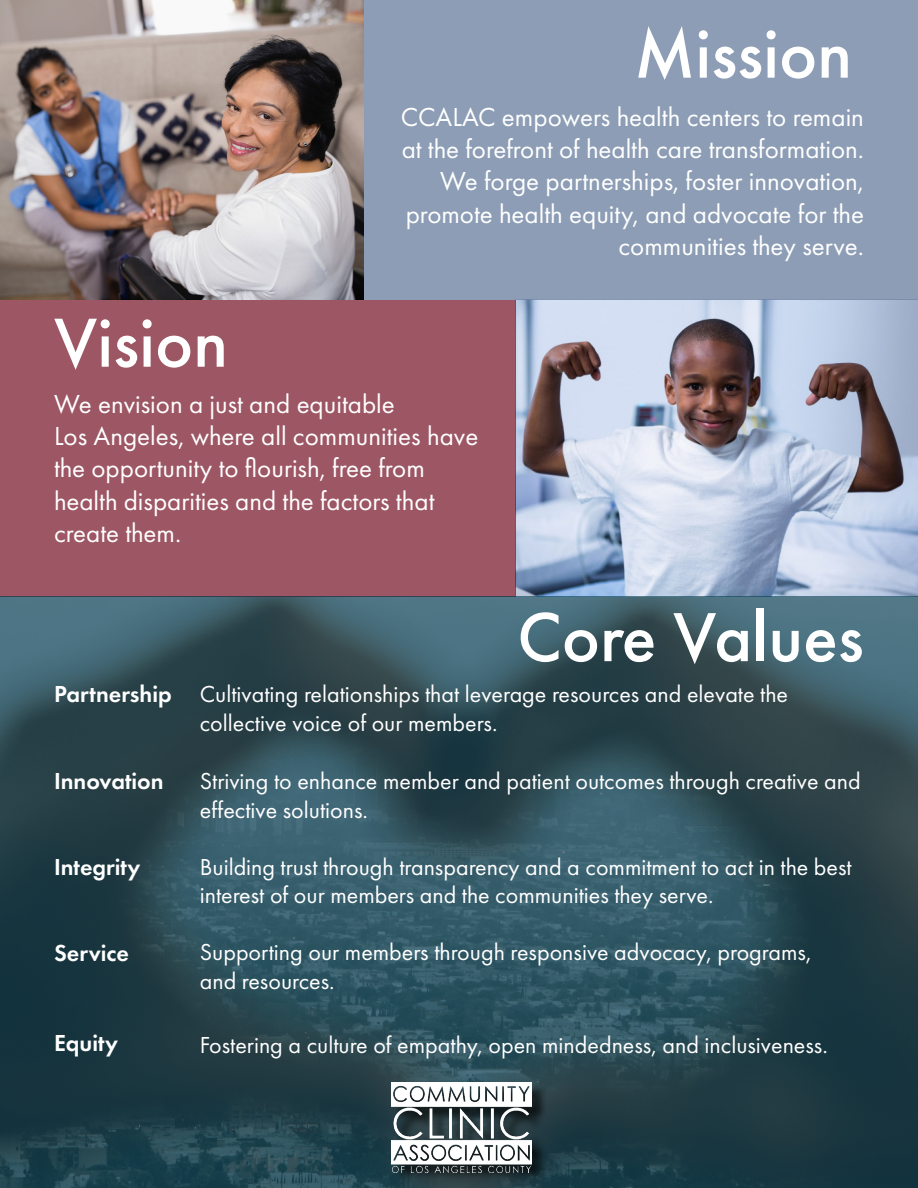
<style>
.page{position:relative;width:918px;height:1188px;background:#fff}
.page>*{position:absolute;margin:0;border:0;box-sizing:border-box;transform-origin:0 0}
.t1{font:500 72px "Futura PT";color:#fff}
.t2{font:27px/32.4px "Futura PT";color:#fff;text-align:right}
.t3{font:24px/28.8px "Futura PT";color:#fff}
.t4{font:600 24px "Futura PT";color:#fff}
</style>
<div class="page">
<img style="left:515px;top:300px;width:403px;height:296px">
<div style="left:0;top:300px;width:515px;height:297px;background:#9d5664"></div>
<div style="left:364px;top:0;width:553px;height:300px;background:#8c9db5"></div>
<img style="left:0;top:0;width:364px;height:300px">
<svg style="left:0;top:596px;width:918px;height:592px;background:#2c4b55"></svg>
<div style="left:393px;top:1084px;width:154px;height:104px;background:#000;opacity:.75"></div>
<img style="left:392px;top:1083px;width:140px;height:89px">
<p class="t1" style="left:634px;top:10px;width:220px">Mission</p>
<p class="t1" style="left:54px;top:299px;width:176px">Vision</p>
<p class="t2" style="left:401px;top:100px;width:465px">CCALAC empowers health centers to remain at the forefront of health care transformation.<br>We forge partnerships, foster innovation, promote health equity, and advocate for the communities they serve.</p>
<p class="t2" style="left:54px;top:387px;width:342px">We envision a just and equitable</p>
<p class="t2" style="left:54px;top:420px;width:426px;text-align:left">Los Angeles, where all communities have the opportunity to flourish, free from health disparities and the factors that create them.</p>
<p class="t1" style="left:517px;top:594px;width:348px">Core Values</p>
<p class="t4" style="left:54px;top:679px;width:119px">Partnership</p>
<p class="t4" style="left:54px;top:766px;width:111px">Innovation</p>
<p class="t4" style="left:54px;top:852px;width:88px">Integrity</p>
<p class="t4" style="left:54px;top:938px;width:77px">Service</p>
<p class="t4" style="left:54px;top:1028px;width:66px">Equity</p>
<p class="t3" style="left:200px;top:680px;width:590px">Cultivating relationships that leverage resources and elevate the collective voice of our members.</p>
<p class="t3" style="left:200px;top:766px;width:662px">Striving to enhance member and patient outcomes through creative and effective solutions.</p>
<p class="t3" style="left:200px;top:852px;width:653px">Building trust through transparency and a commitment to act in the best</p>
<p class="t3" style="left:200px;top:881px;width:515px">interest of our members and the communities they serve.</p>
<p class="t3" style="left:200px;top:938px;width:613px">Supporting our members through responsive advocacy, programs,</p>
<p class="t3" style="left:200px;top:967px;width:136px">and resources.</p>
<p class="t3" style="left:200px;top:1030px;width:630px">Fostering a culture of empathy, open mindedness, and inclusiveness.</p>
</div>
